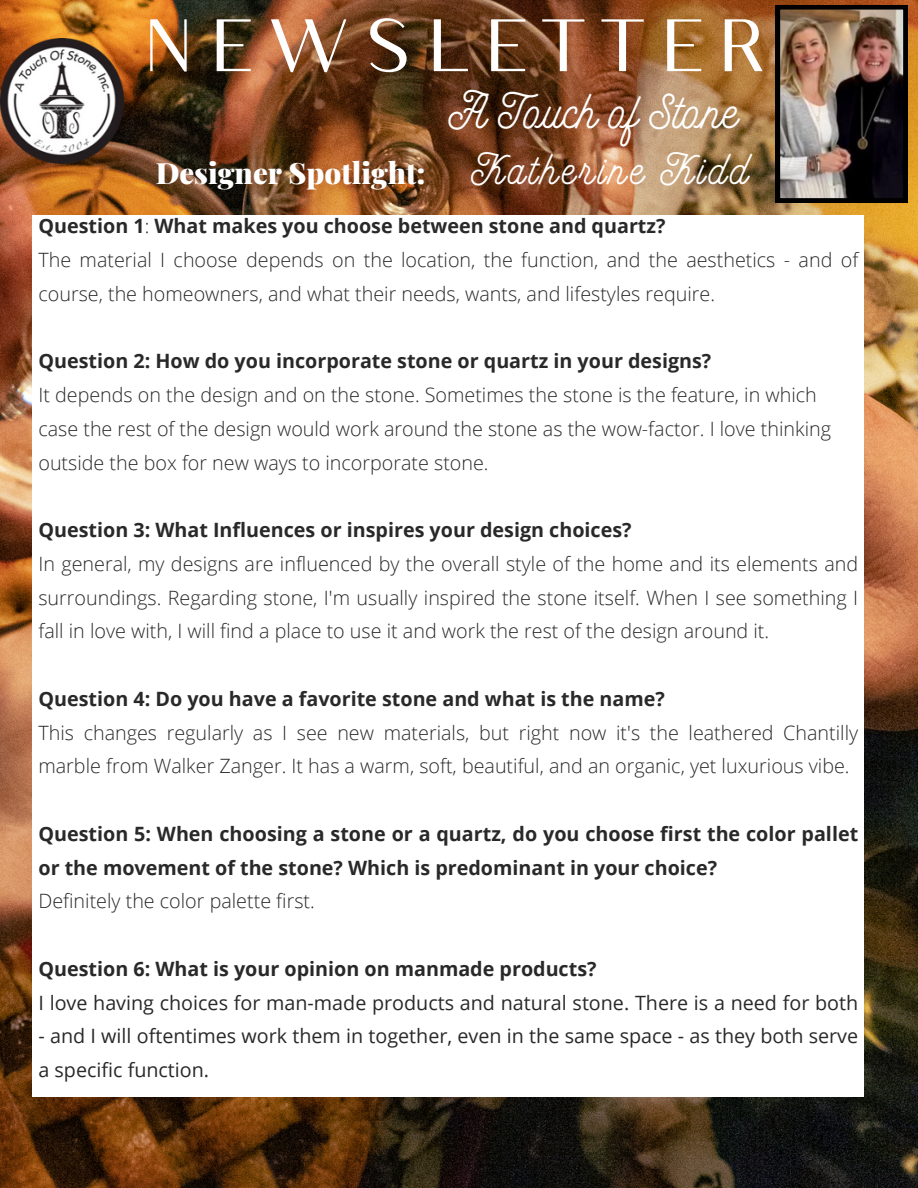
<style>
.page{position:relative;width:918px;height:1188px;background:#fff}
.page>*{position:absolute;margin:0;border:0;box-sizing:border-box;transform-origin:0 0}
.t1{font:74.1px "Kulachat HC";letter-spacing:.205em;color:#fff}
.t2{font:46.95px "MADE Good Time Script";color:#fff}
.t3{font:41.4px "MADE Good Time Script";letter-spacing:.085em;color:#fff}
.t4{font:900 29.4px "Playfair Display";color:#fff}
.t5{font:300 19.8px/33.8px "Open Sans";color:#292929}
.t6{font:700 19.8px/33.8px "Open Sans";color:#292929}
.t7{font:19.8px/33.8px "Open Sans";color:#292929}
.s1{font-weight:300}
</style>
<div class="page">
<img style="left:0;top:0;width:918px;height:1188px">
<img style="left:776px;top:5px;width:131px;height:198px">
<div style="left:32px;top:215px;width:832px;height:881px;background:#fff"></div>
<img style="left:0;top:38px;width:124px;height:125px">
<p class="t1" style="left:143px;top:19px;width:623px">NEWSLETTER</p>
<p class="t2" style="left:448px;top:83px;width:291px">A Touch of Stone</p>
<p class="t4" style="left:156px;top:152px;width:271px">Designer Spotlight:</p>
<p class="t3" style="left:471px;top:144px;width:278px">Katherine Kidd</p>
<p class="t6" style="left:38px;top:209px;width:629px">Question 1<span class="s1">:</span> What makes you choose between stone and quartz?</p>
<p class="t5" style="left:38px;top:243px;width:821px">The material I choose depends on the location, the function, and the aesthetics - and of course, the homeowners, and what their needs, wants, and lifestyles require.</p>
<p class="t6" style="left:38px;top:344px;width:674px">Question 2: How do you incorporate stone or quartz in your designs?</p>
<p class="t5" style="left:38px;top:378px;width:794px">It depends on the design and on the stone. Sometimes the stone is the feature, in which case the rest of the design would work around the stone as the wow-factor. I love thinking outside the box for new ways to incorporate stone.</p>
<p class="t6" style="left:38px;top:513px;width:595px">Question 3: What Influences or inspires your design choices?</p>
<p class="t5" style="left:38px;top:546px;width:821px;text-align:justify">In general, my designs are influenced by the overall style of the home and its elements and surroundings. Regarding stone, I'm usually inspired the stone itself. When I see something I fall in love with, I will find a place to use it and work the rest of the design around it.</p>
<p class="t6" style="left:38px;top:681px;width:628px">Question 4: Do you have a favorite stone and what is the name?</p>
<p class="t5" style="left:38px;top:715px;width:821px">This changes regularly as I see new materials, but right now it's the leathered Chantilly marble from Walker Zanger. It has a warm, soft, beautiful, and an organic, yet luxurious vibe.</p>
<p class="t6" style="left:38px;top:816px;width:821px">Question 5: When choosing a stone or a quartz, do you choose first the color pallet or the movement of the stone? Which is predominant in your choice?</p>
<p class="t5" style="left:38px;top:884px;width:278px">Definitely the color palette first.</p>
<p class="t6" style="left:38px;top:951px;width:560px">Question 6: What is your opinion on manmade products?</p>
<p class="t7" style="left:38px;top:985px;width:821px">I love having choices for man-made products and natural stone. There is a need for both</p>
<p class="t7" style="left:38px;top:1019px;width:821px">- and I will oftentimes work them in together, even in the same space - as they both serve a specific function.</p>
</div>
